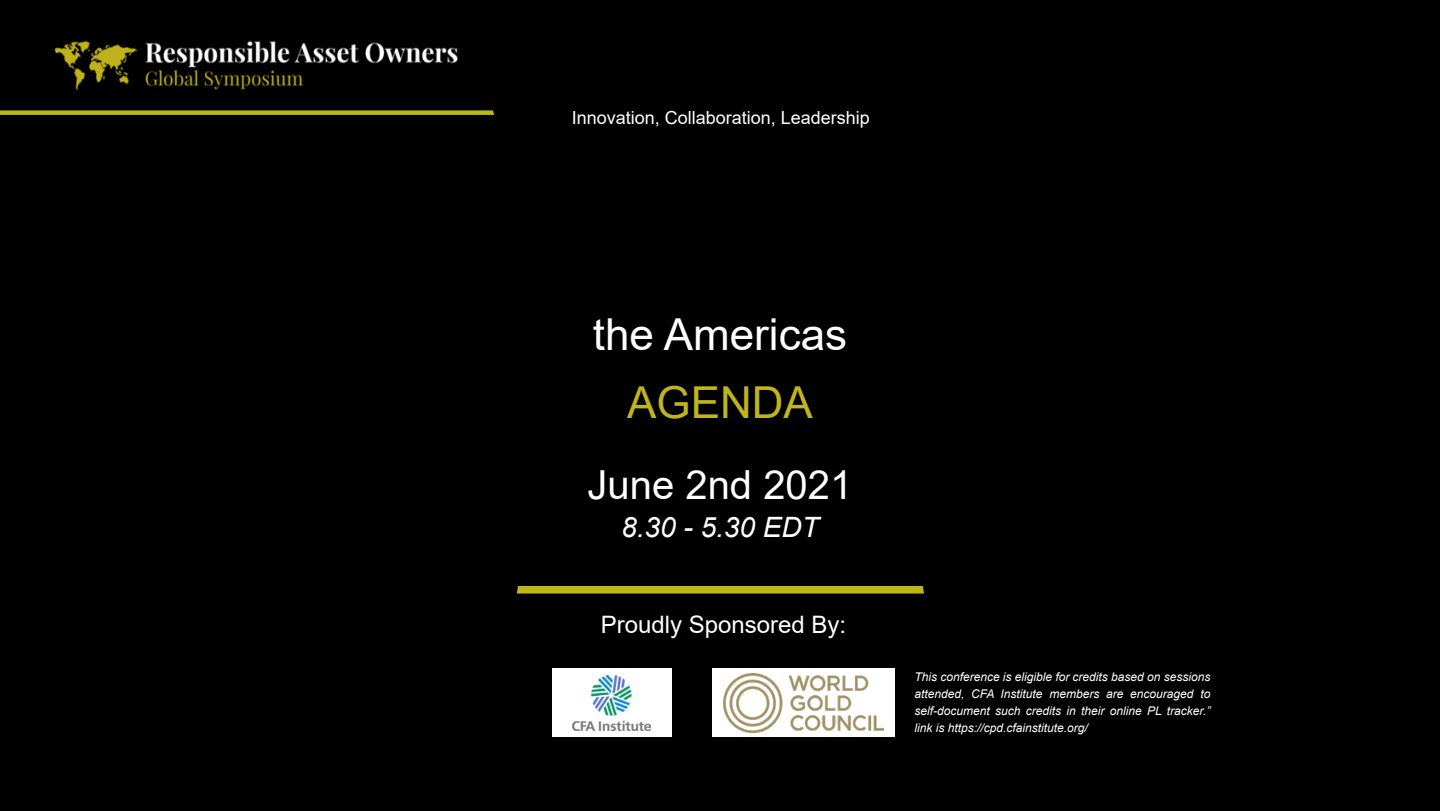
<style>
.page{position:relative;width:1440px;height:811px;background:#fff}
.page>*{position:absolute;margin:0;border:0;box-sizing:border-box;transform-origin:0 0}
.t1{font:44px "Arial";color:#fff}
.t2{font:44px "Arial";color:#c0b51b}
.t3{font:40px "Arial";color:#fff}
.t4{font:italic 28px "Arial";color:#fff}
.t5{font:24px "Arial";color:#fff}
.t6{font:18px "Arial";color:#fff}
.Italic{font:italic 12px/17px "Arial";color:#fff;text-align:justify}
</style>
<div class="page">
<div style="left:0;top:0;width:1440px;height:810px;background:#000"></div>
<img style="left:54px;top:40px;width:404px;height:50px">
<svg style="left:0;top:110px;width:494px;height:5px;background:#a9a411"></svg>
<div style="left:517px;top:586px;width:407px;height:7px;background:#bdb814"></div>
<div style="left:552px;top:668px;width:119px;height:68px;background:#fff"></div>
<img style="left:573px;top:675px;width:78px;height:55px">
<div style="left:712px;top:668px;width:183px;height:68px;background:#fff"></div>
<img style="left:724px;top:673px;width:160px;height:59px">
<p class="t6" style="left:572px;top:105px;width:300px">Innovation, Collaboration, Leadership</p>
<p class="t1" style="left:593px;top:304px;width:256px">the Americas</p>
<p class="t2" style="left:627px;top:372px;width:187px">AGENDA</p>
<p class="t3" style="left:588px;top:457px;width:266px">June 2nd 2021</p>
<p class="t4" style="left:621px;top:511px;width:199px">8.30 - 5.30 EDT</p>
<p class="t5" style="left:601px;top:608px;width:247px">Proudly Sponsored By:</p>
<p class="Italic" style="left:914px;top:668px;width:297px">This conference is eligible for credits based on sessions attended, CFA Institute members are encouraged to self-document such credits in their online PL tracker.” link is https://cpd.cfainstitute.org/</p>
</div>
